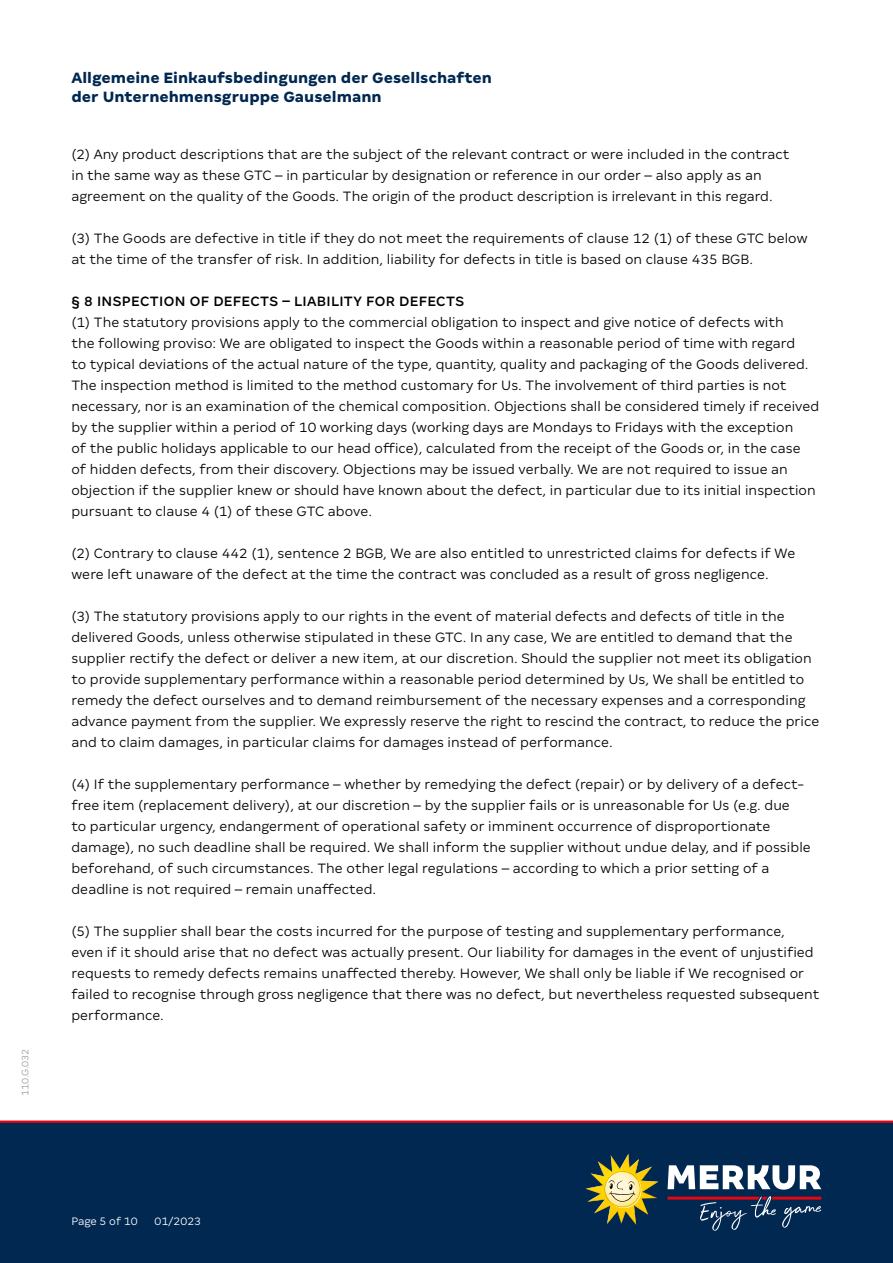
<style>
.page{position:relative;width:893px;height:1263px;background:#fff}
.page>*{position:absolute;margin:0;border:0;box-sizing:border-box;transform-origin:0 0}
.t1{font:800 16.5px/19.5px "Merkur Sans";color:#002851}
.t2{font:300 15px/21px "Merkur Sans";letter-spacing:.005em;color:#000}
.t3{font:500 15px "Merkur Sans";letter-spacing:.025em;color:#000}
.t4{font:300 12px "Merkur Sans";color:#fff}
.t5{font:300 10.5px "Merkur Sans";color:#9d9d9c}
</style>
<div class="page">
<div style="left:0;top:1121px;width:893px;height:142px;background:#002851"></div>
<hr style="left:0;top:1120px;width:893px;height:3px;background:#e30613">
<svg style="left:585px;top:1153px;width:73px;height:72px"></svg>
<svg style="left:668px;top:1165px;width:153px;height:24px"></svg>
<svg style="left:668px;top:1196px;width:153px;height:35px"></svg>
<p class="t5" style="left:19px;top:1096px;width:49px;rotate:-90deg">110.G.032</p>
<p class="t1" style="left:71px;top:67px;width:422px">Allgemeine Einkaufsbedingungen der Gesellschaften der Unternehmensgruppe Gauselmann</p>
<p class="t2" style="left:71px;top:144px;width:719px">(2) Any product descriptions that are the subject of the relevant contract or were included in the contract in the same way as these GTC – in particular by designation or reference in our order – also apply as an agreement on the quality of the Goods. The origin of the product description is irrelevant in this regard.</p>
<p class="t2" style="left:71px;top:228px;width:738px">(3) The Goods are defective in title if they do not meet the requirements of clause 12 (1) of these GTC below at the time of the transfer of risk. In addition, liability for defects in title is based on clause 435 BGB.</p>
<p class="t3" style="left:71px;top:293px;width:394px">§ 8 INSPECTION OF DEFECTS – LIABILITY FOR DEFECTS</p>
<p class="t2" style="left:71px;top:312px;width:749px">(1) The statutory provisions apply to the commercial obligation to inspect and give notice of defects with<br>the following proviso: We are obligated to inspect the Goods within a reasonable period of time with regard<br>to typical deviations of the actual nature of the type, quantity, quality and packaging of the Goods delivered.<br>The inspection method is limited to the method customary for Us. The involvement of third parties is not necessary, nor is an examination of the chemical composition. Objections shall be considered timely if received by the supplier within a period of 10 working days (working days are Mondays to Fridays with the exception<br>of the public holidays applicable to our head office), calculated from the receipt of the Goods or, in the case of hidden defects, from their discovery. Objections may be issued verbally. We are not required to issue an objection if the supplier knew or should have known about the defect, in particular due to its initial inspection pursuant to clause 4 (1) of these GTC above.</p>
<p class="t2" style="left:71px;top:543px;width:725px">(2) Contrary to clause 442 (1), sentence 2 BGB, We are also entitled to unrestricted claims for defects if We were left unaware of the defect at the time the contract was concluded as a result of gross negligence.</p>
<p class="t2" style="left:71px;top:606px;width:749px">(3) The statutory provisions apply to our rights in the event of material defects and defects of title in the delivered Goods, unless otherwise stipulated in these GTC. In any case, We are entitled to demand that the supplier rectify the defect or deliver a new item, at our discretion. Should the supplier not meet its obligation to provide supplementary performance within a reasonable period determined by Us, We shall be entitled to remedy the defect ourselves and to demand reimbursement of the necessary expenses and a corresponding advance payment from the supplier. We expressly reserve the right to rescind the contract, to reduce the price and to claim damages, in particular claims for damages instead of performance.</p>
<p class="t2" style="left:71px;top:774px;width:741px">(4) If the supplementary performance – whether by remedying the defect (repair) or by delivery of a defect&shy;free item (replacement delivery), at our discretion – by the supplier fails or is unreasonable for Us (e.g. due<br>to particular urgency, endangerment of operational safety or imminent occurrence of disproportionate damage), no such deadline shall be required. We shall inform the supplier without undue delay, and if possible beforehand, of such circumstances. The other legal regulations – according to which a prior setting of a deadline is not required – remain unaffected.</p>
<p class="t2" style="left:71px;top:921px;width:749px">(5) The supplier shall bear the costs incurred for the purpose of testing and supplementary performance, even if it should arise that no defect was actually present. Our liability for damages in the event of unjustified requests to remedy defects remains unaffected thereby. However, We shall only be liable if We recognised or failed to recognise through gross negligence that there was no defect, but nevertheless requested subsequent performance.</p>
<p class="t4" style="left:71px;top:1214px;width:68px">Page 5 of 10</p>
<p class="t4" style="left:154px;top:1214px;width:48px">01/2023</p>
</div>
